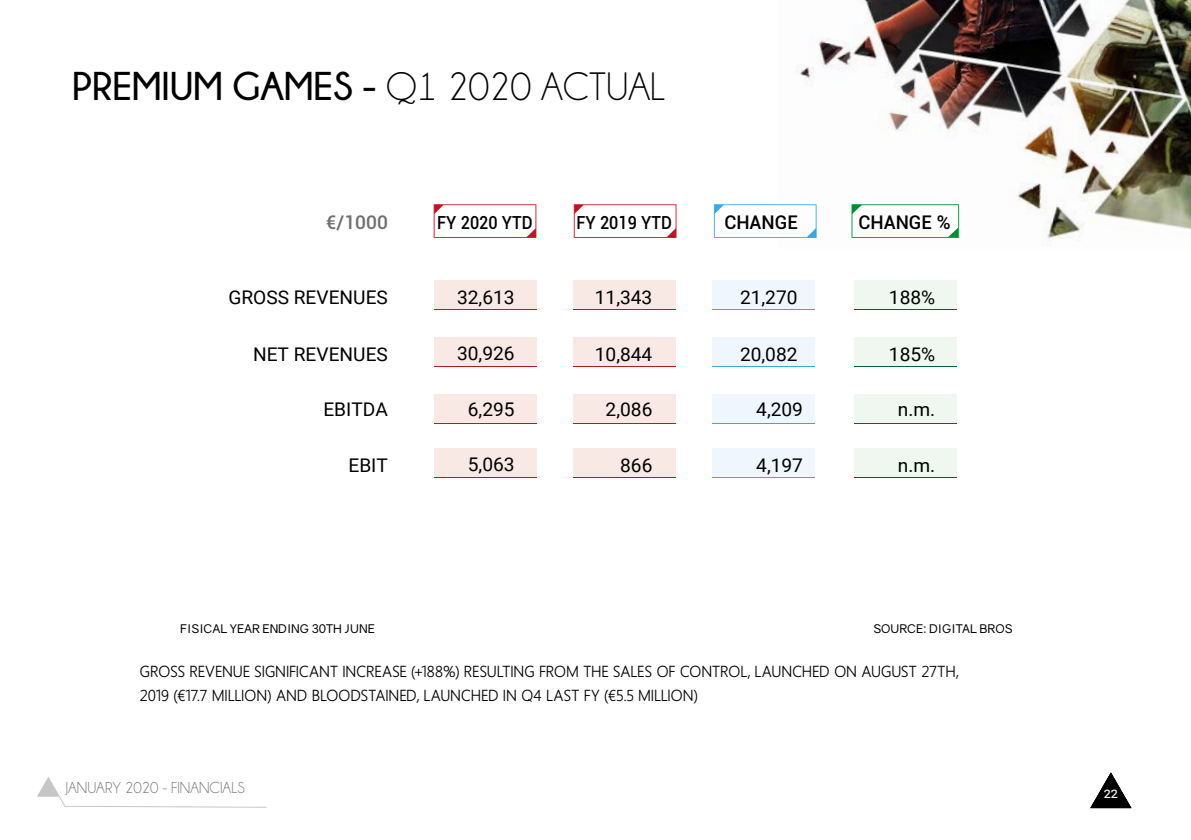
<style>
.page{position:relative;width:1191px;height:840px;background:#fff}
.page>*{position:absolute;margin:0;border:0;box-sizing:border-box;transform-origin:0 0}
.t1{font:700 40px "Champagne&Limousines";color:#000}
.t2{font:18.8px "Roboto";color:#000}
.t3{font:500 18.8px "Roboto";color:#000}
.t4{font:500 18.8px "Roboto";color:#706f6f}
.t5{font:500 18px "Roboto";letter-spacing:.005em;color:#000;scale:.9 1}
.t6{font:16px/24px "Homizio Nova";letter-spacing:.055em;color:#000}
.t7{font:16px "Champagne&Limousines";color:#706f6f}
.t8{font:14.6px "Roboto";color:#fff;scale:.96 1}
.t9{font:12px "Gravity";color:#000}
.s1{font-weight:400}
</style>
<div class="page">
<img style="left:798px;top:0;width:393px;height:241px">
<svg style="left:1091px;top:772px;width:40px;height:35px"></svg>
<svg style="left:37px;top:777px;width:229px;height:30px"></svg>
<div style="left:433px;top:280px;width:103px;height:29px;background:#f8e9e5"></div>
<div style="left:433px;top:337px;width:103px;height:29px;background:#f8e9e5"></div>
<div style="left:433px;top:394px;width:103px;height:29px;background:#f8e9e5"></div>
<div style="left:433px;top:448px;width:103px;height:29px;background:#f8e9e5"></div>
<div style="left:573px;top:448px;width:102px;height:29px;background:#f8e9e5"></div>
<div style="left:573px;top:394px;width:102px;height:29px;background:#f8e9e5"></div>
<div style="left:573px;top:337px;width:102px;height:29px;background:#f8e9e5"></div>
<div style="left:573px;top:280px;width:102px;height:29px;background:#f8e9e5"></div>
<div style="left:712px;top:280px;width:102px;height:29px;background:#f0f6fd"></div>
<div style="left:712px;top:337px;width:102px;height:29px;background:#f0f6fd"></div>
<div style="left:712px;top:394px;width:102px;height:29px;background:#f0f6fd"></div>
<div style="left:712px;top:448px;width:102px;height:29px;background:#f0f6fd"></div>
<div style="left:854px;top:448px;width:102px;height:29px;background:#eff7f0"></div>
<div style="left:854px;top:394px;width:102px;height:29px;background:#eff7f0"></div>
<div style="left:854px;top:337px;width:102px;height:29px;background:#eff7f0"></div>
<div style="left:854px;top:280px;width:102px;height:29px;background:#eff7f0"></div>
<hr style="left:433px;top:309px;width:103px;height:1px;background:#be1622">
<svg style="left:434px;top:204px;width:102px;height:34px"></svg>
<svg style="left:574px;top:204px;width:102px;height:34px"></svg>
<svg style="left:714px;top:204px;width:102px;height:34px"></svg>
<svg style="left:851px;top:204px;width:108px;height:34px"></svg>
<hr style="left:433px;top:366px;width:103px;height:1px;background:#be1622">
<hr style="left:433px;top:422px;width:103px;height:1px;background:#be1622">
<hr style="left:433px;top:477px;width:103px;height:1px;background:#be1622">
<hr style="left:573px;top:309px;width:102px;height:1px;background:#be1622">
<hr style="left:573px;top:366px;width:102px;height:1px;background:#be1622">
<hr style="left:573px;top:422px;width:102px;height:1px;background:#be1622">
<hr style="left:573px;top:477px;width:102px;height:1px;background:#be1622">
<hr style="left:712px;top:309px;width:102px;height:1px;background:#36a9e1">
<hr style="left:712px;top:366px;width:102px;height:1px;background:#36a9e1">
<hr style="left:712px;top:422px;width:102px;height:1px;background:#36a9e1">
<hr style="left:712px;top:477px;width:102px;height:1px;background:#36a9e1">
<hr style="left:854px;top:309px;width:102px;height:1px;background:#006533">
<hr style="left:854px;top:366px;width:102px;height:1px;background:#006533">
<hr style="left:854px;top:422px;width:102px;height:1px;background:#006533">
<hr style="left:854px;top:477px;width:102px;height:1px;background:#006533">
<h1 class="t1" style="left:72px;top:64px;width:595px">PREMIUM GAMES - <span class="s1">Q1 2020 ACTUAL</span></h1>
<p class="t4" style="left:326px;top:209px;width:63px">€/1000</p>
<p class="t5" style="left:437px;top:210px;width:108px">FY 2020 YTD</p>
<p class="t5" style="left:576px;top:210px;width:108px">FY 2019 YTD</p>
<p class="t3" style="left:724px;top:209px;width:75px">CHANGE</p>
<p class="t3" style="left:858px;top:209px;width:93px">CHANGE %</p>
<p class="t2" style="left:228px;top:284px;width:161px">GROSS REVENUES</p>
<p class="t2" style="left:253px;top:341px;width:136px">NET REVENUES</p>
<p class="t2" style="left:323px;top:396px;width:66px">EBITDA</p>
<p class="t2" style="left:348px;top:451px;width:41px">EBIT</p>
<p class="t2" style="left:457px;top:284px;width:59px">32,613</p>
<p class="t2" style="left:457px;top:340px;width:59px">30,926</p>
<p class="t2" style="left:468px;top:395px;width:48px">6,295</p>
<p class="t2" style="left:468px;top:451px;width:48px">5,063</p>
<p class="t2" style="left:595px;top:284px;width:59px">11,343</p>
<p class="t2" style="left:595px;top:341px;width:59px">10,844</p>
<p class="t2" style="left:605px;top:396px;width:48px">2,086</p>
<p class="t2" style="left:620px;top:451px;width:34px">866</p>
<p class="t2" style="left:740px;top:284px;width:59px">21,270</p>
<p class="t2" style="left:740px;top:341px;width:59px">20,082</p>
<p class="t2" style="left:756px;top:396px;width:48px">4,209</p>
<p class="t2" style="left:756px;top:451px;width:48px">4,197</p>
<p class="t2" style="left:889px;top:284px;width:48px">188%</p>
<p class="t2" style="left:889px;top:341px;width:48px">185%</p>
<p class="t2" style="left:897px;top:396px;width:39px">n.m.</p>
<p class="t2" style="left:897px;top:451px;width:39px">n.m.</p>
<p class="t9" style="left:180px;top:621px;width:196px">FISICAL YEAR ENDING 30TH JUNE</p>
<p class="t9" style="left:873px;top:621px;width:141px">SOURCE: DIGITAL BROS</p>
<p class="t6" style="left:140px;top:658px;width:819px">GROSS REVENUE SIGNIFICANT INCREASE (+188%) RESULTING FROM THE SALES OF CONTROL, LAUNCHED ON AUGUST 27TH,<br>2019 (€17.7 MILLION) AND BLOODSTAINED, LAUNCHED IN Q4 LAST FY (€5.5 MILLION)</p>
<p class="t7" style="left:66px;top:779px;width:180px">JANUARY 2020 - FINANCIALS</p>
<p class="t8" style="left:1103px;top:782px;width:16px">22</p>
</div>
